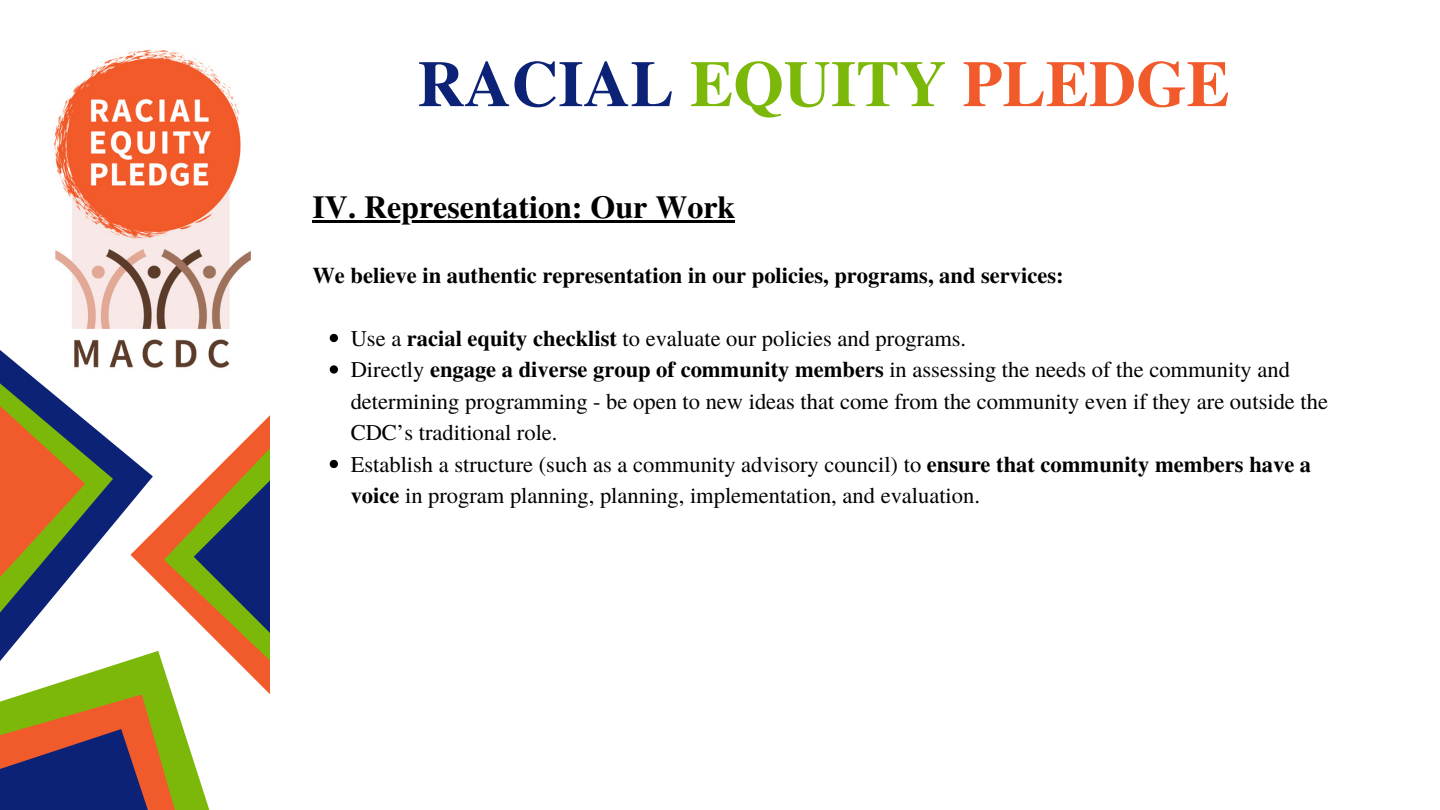
<style>
.page{position:relative;width:1440px;height:810px;background:#fff}
.page>*{position:absolute;margin:0;border:0;box-sizing:border-box;transform-origin:0 0}
.t1{font:700 65px "Te X Gyre Termes";color:#0b2276}
.t2{font:700 32px "Te X Gyre Termes";color:#000}
.t3{font:22.5px/31.5px "Te X Gyre Termes";color:#000}
.t4{font:700 22.5px "Te X Gyre Termes";color:#000}
.s1{color:#7cb80a}
.s2{color:#f15a2a}
.s3{font-weight:700}
</style>
<div class="page">
<img style="left:54px;top:49px;width:197px;height:319px">
<svg style="left:153px;top:415px;width:117px;height:279px"></svg>
<svg style="left:164px;top:436px;width:30px;height:215px"></svg>
<svg style="left:194px;top:436px;width:76px;height:238px;background:#8a7758"></svg>
<svg style="left:113px;top:305px;width:40px;height:272px"></svg>
<svg style="left:0;top:217px;width:113px;height:434px"></svg>
<svg style="left:0;top:651px;width:227px;height:159px"></svg>
<svg style="left:0;top:386px;width:85px;height:218px;background:#977147"></svg>
<svg style="left:330px;top:334px;width:8px;height:8px"></svg>
<svg style="left:330px;top:365px;width:8px;height:9px"></svg>
<svg style="left:330px;top:460px;width:8px;height:8px"></svg>
<hr style="left:312px;top:220px;width:423px;height:3px;background:#000">
<p class="t1" style="left:417px;top:33px;width:814px">RACIAL <span class="s1">EQUITY</span> <span class="s2">PLEDGE</span></p>
<p class="t2" style="left:312px;top:182px;width:424px">IV. Representation: Our Work</p>
<p class="t4" style="left:312px;top:258px;width:753px">We believe in authentic representation in our policies, programs, and services:</p>
<p class="t3" style="left:351px;top:321px;width:617px">Use a <span class="s3">racial equity checklist</span> to evaluate our policies and programs.</p>
<p class="t3" style="left:351px;top:353px;width:979px">Directly <span class="s3">engage a diverse group of community members</span> in assessing the needs of the community and determining programming - be open to new ideas that come from the community even if they are outside the<br>CDC’s traditional role.</p>
<p class="t3" style="left:351px;top:447px;width:962px">Establish a structure (such as a community advisory council) to <span class="s3">ensure that community members have a voice</span> in program planning, planning, implementation, and evaluation.</p>
</div>
